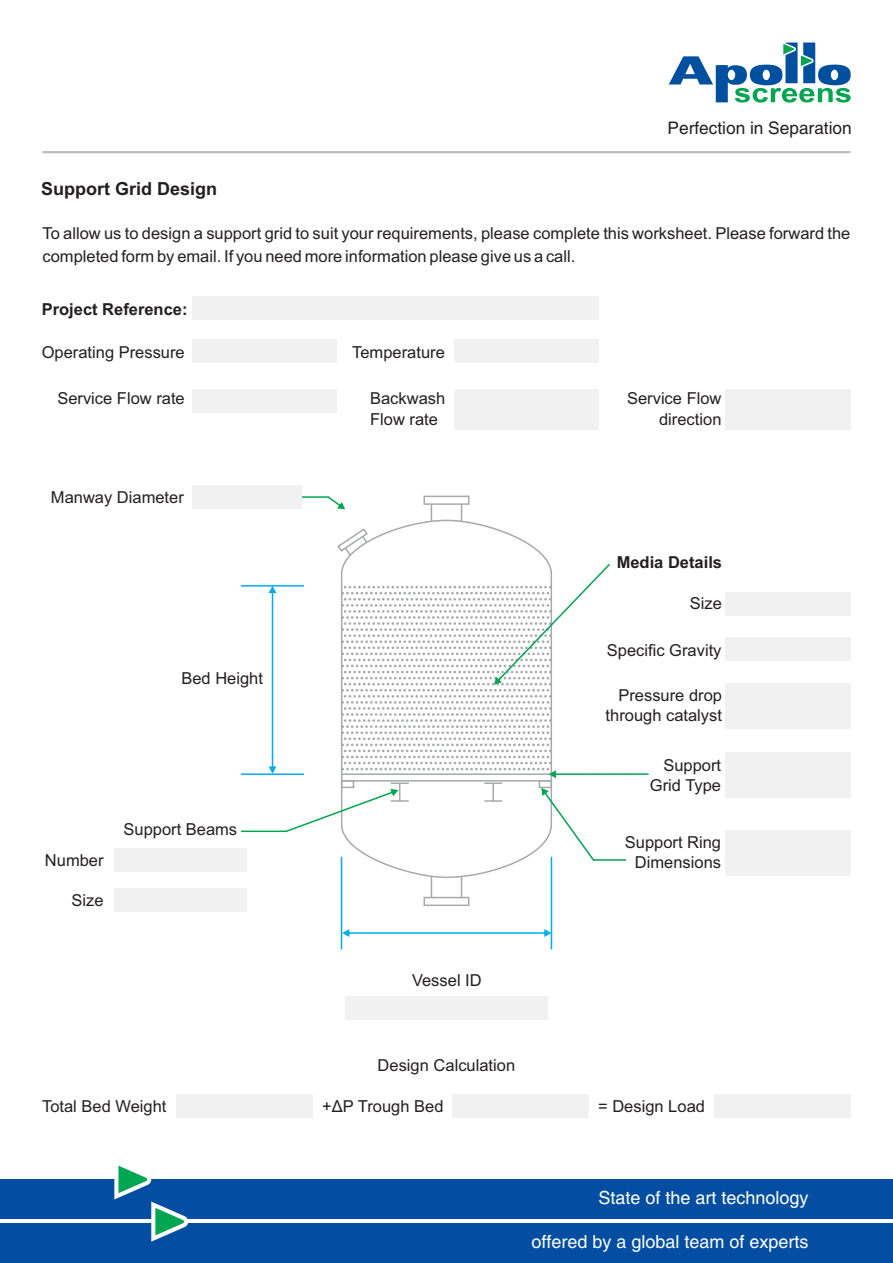
<style>
.page{position:relative;width:893px;height:1263px;background:#fff}
.page>*{position:absolute;margin:0;border:0;box-sizing:border-box;transform-origin:0 0}
.t1{font:18px "Helvetica";color:#fff}
.t2{font:700 18px "Arial";color:#231f20}
.t3{font:17.25px "Helvetica";color:#231f20}
.t4{font:16.5px/20.2px "Arial";color:#231f20;text-align:right}
.t5{font:700 16.5px "Arial";color:#231f20}
</style>
<div class="page">
<div style="left:0;top:1223px;width:893px;height:40px;background:#034ea2"></div>
<div style="left:0;top:1179px;width:893px;height:40px;background:#034ea2"></div>
<svg style="left:114px;top:1165px;width:74px;height:77px"></svg>
<svg style="left:669px;top:42px;width:182px;height:61px"></svg>
<hr style="left:43px;top:151px;width:807px;height:2px;background:#bbbdc0">
<svg style="left:301px;top:496px;width:44px;height:13px"></svg>
<div style="left:192px;top:296px;width:406px;height:23px;background:#f1f1f2"></div>
<div style="left:192px;top:339px;width:144px;height:23px;background:#f1f1f2"></div>
<div style="left:454px;top:339px;width:144px;height:23px;background:#f1f1f2"></div>
<div style="left:192px;top:389px;width:144px;height:23px;background:#f1f1f2"></div>
<div style="left:454px;top:389px;width:144px;height:40px;background:#f1f1f2"></div>
<div style="left:725px;top:389px;width:125px;height:40px;background:#f1f1f2"></div>
<div style="left:192px;top:485px;width:109px;height:24px;background:#f1f1f2"></div>
<div style="left:725px;top:592px;width:125px;height:24px;background:#f1f1f2"></div>
<div style="left:725px;top:637px;width:125px;height:24px;background:#f1f1f2"></div>
<div style="left:725px;top:753px;width:125px;height:45px;background:#f1f1f2"></div>
<hr style="left:341px;top:857px;width:1px;height:92px;background:#00aeef">
<hr style="left:551px;top:857px;width:1px;height:92px;background:#00aeef">
<svg style="left:342px;top:929px;width:209px;height:8px"></svg>
<div style="left:345px;top:996px;width:203px;height:24px;background:#f1f1f2"></div>
<div style="left:431px;top:870px;width:31px;height:31px;background:#fff;border:2px solid #a7a9ac"></div>
<div style="left:423px;top:897px;width:46px;height:9px;background:#fff;border:2px solid #a7a9ac"></div>
<div style="left:431px;top:500px;width:31px;height:32px;background:#fff;border:2px solid #a7a9ac"></div>
<div style="left:423px;top:496px;width:46px;height:9px;background:#fff;border:2px solid #a7a9ac"></div>
<svg style="left:340px;top:519px;width:213px;height:360px"></svg>
<div style="left:725px;top:684px;width:125px;height:45px;background:#f1f1f2"></div>
<div style="left:114px;top:848px;width:133px;height:23px;background:#f1f1f2"></div>
<div style="left:114px;top:888px;width:133px;height:24px;background:#f1f1f2"></div>
<div style="left:725px;top:830px;width:125px;height:45px;background:#f1f1f2"></div>
<div style="left:177px;top:1094px;width:136px;height:23px;background:#f1f1f2"></div>
<div style="left:452px;top:1094px;width:137px;height:23px;background:#f1f1f2"></div>
<div style="left:714px;top:1094px;width:136px;height:23px;background:#f1f1f2"></div>
<svg style="left:241px;top:527px;width:408px;height:334px"></svg>
<p class="t3" style="left:668px;top:121px;width:186px">Perfection in Separation</p>
<p class="t2" style="left:41px;top:181px;width:178px">Support Grid Design</p>
<p class="t4" style="left:43px;top:224px;width:809px;line-height:22px;text-align:left">To allow us to design a support grid to suit your requirements, please complete this worksheet. Please forward the completed form by email. If you need more information please give us a call.</p>
<p class="t5" style="left:42px;top:303px;width:147px">Project Reference:</p>
<p class="t4" style="left:42px;top:344px;width:145px">Operating Pressure</p>
<p class="t4" style="left:57px;top:390px;width:129px">Service Flow rate</p>
<p class="t4" style="left:352px;top:343px;width:94px">Temperature</p>
<p class="t4" style="left:370px;top:390px;width:77px;text-align:left">Backwash<br>Flow rate</p>
<p class="t4" style="left:627px;top:390px;width:96px">Service Flow direction</p>
<p class="t4" style="left:51px;top:489px;width:134px">Manway Diameter</p>
<p class="t4" style="left:181px;top:669px;width:83px">Bed Height</p>
<p class="t4" style="left:45px;top:851px;width:60px">Number</p>
<p class="t4" style="left:72px;top:892px;width:34px">Size</p>
<p class="t4" style="left:123px;top:820px;width:115px">Support Beams</p>
<p class="t4" style="left:412px;top:971px;width:71px">Vessel ID</p>
<p class="t4" style="left:378px;top:1056px;width:139px">Design Calculation</p>
<p class="t5" style="left:617px;top:556px;width:107px">Media Details</p>
<p class="t4" style="left:690px;top:595px;width:34px">Size</p>
<p class="t4" style="left:607px;top:642px;width:116px">Specific Gravity</p>
<p class="t4" style="left:606px;top:686px;width:118px">Pressure drop through catalyst</p>
<p class="t4" style="left:650px;top:756px;width:73px">Support<br>Grid Type</p>
<p class="t4" style="left:625px;top:834px;width:98px">Support Ring<br>Dimensions</p>
<p class="t4" style="left:42px;top:1097px;width:126px">Total Bed Weight</p>
<p class="t4" style="left:322px;top:1097px;width:123px">+ΔP Trough Bed</p>
<p class="t4" style="left:598px;top:1097px;width:108px">= Design Load</p>
<p class="t1" style="left:598px;top:1191px;width:212px">State of the art technology</p>
<p class="t1" style="left:531px;top:1234px;width:279px">offered by a global team of experts</p>
</div>
